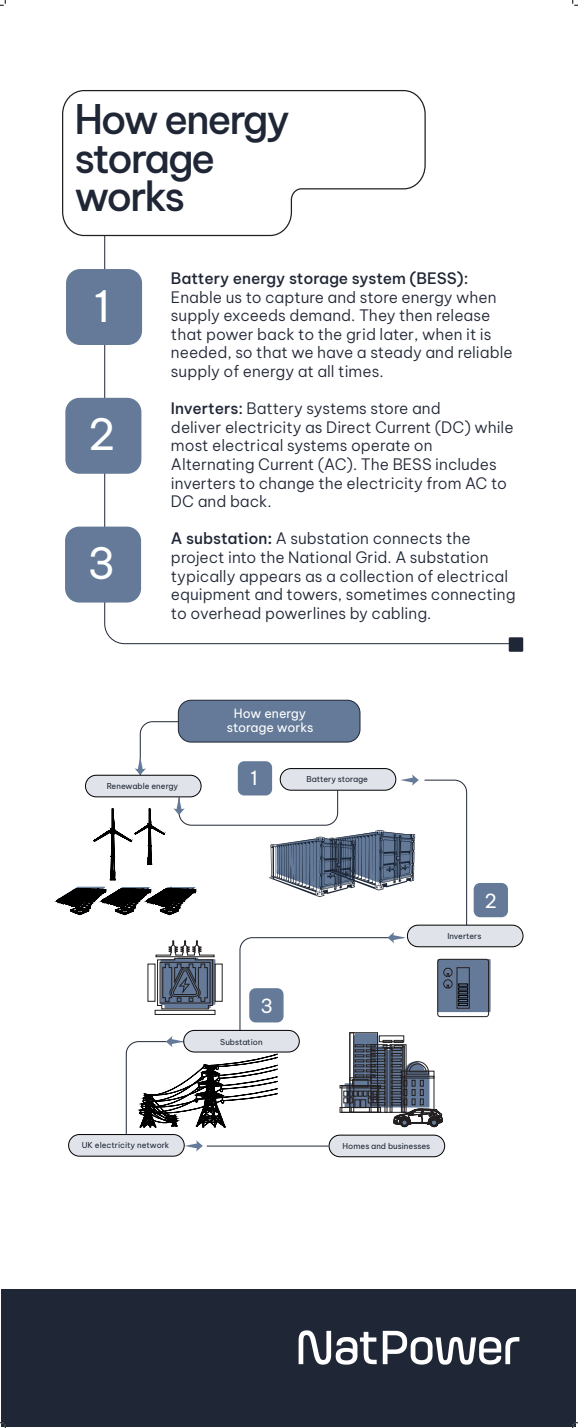
<style>
.page{position:relative;width:578px;height:1428px;background:#fff}
.page>*{position:absolute;margin:0;border:0;box-sizing:border-box;transform-origin:0 0}
.t1{font:42.5px "Be Vietnam Pro";color:#fff}
.t2{font:500 40px/38.3px "Be Vietnam Pro";letter-spacing:-.05em;color:#1f2635}
.t3{font:19.18px "Be Vietnam Pro";color:#fff}
.t4{font:300 15.5px/18.6px "Be Vietnam Pro";color:#1f2635}
.t5{font:12.5px "Be Vietnam Pro";color:#fff}
.t6{font:8px "Be Vietnam Pro";color:#1f2635}
.s1{font-weight:500}
.s2{font-weight:600}
</style>
<div class="page">
<svg style="left:104px;top:237px;width:404px;height:408px"></svg>
<div style="left:66px;top:269px;width:76px;height:76px;background:#647a98;border-radius:14px"></div>
<div style="left:65px;top:398px;width:76px;height:76px;background:#647a98;border-radius:14px"></div>
<div style="left:65px;top:527px;width:76px;height:75px;background:#647a98;border-radius:14px"></div>
<div style="left:508px;top:637px;width:15px;height:15px;background:#1f2635"></div>
<div style="left:178px;top:700px;width:182px;height:42px;background:#647a98;border-radius:13px"></div>
<div style="left:178px;top:700px;width:182px;height:42px;border:1px solid #1f2635;border-radius:13px"></div>
<svg style="left:56px;top:721px;width:411px;height:205px"></svg>
<div style="left:407px;top:925px;width:115px;height:21px;background:#e0e4ea;border-radius:11px"></div>
<div style="left:328px;top:1135px;width:116px;height:21px;background:#e0e4ea;border-radius:11px"></div>
<div style="left:407px;top:925px;width:116px;height:22px;border:1px solid #000001;border-radius:11px"></div>
<div style="left:329px;top:1135px;width:115px;height:22px;border:1px solid #000001;border-radius:11px"></div>
<div style="left:68px;top:1134px;width:116px;height:22px;background:#e0e4ea;border-radius:11px"></div>
<div style="left:68px;top:1134px;width:116px;height:22px;border:1px solid #000001;border-radius:11px"></div>
<div style="left:85px;top:775px;width:116px;height:22px;background:#e0e4ea;border-radius:11px"></div>
<div style="left:85px;top:775px;width:116px;height:22px;border:1px solid #000001;border-radius:11px"></div>
<div style="left:473px;top:883px;width:34px;height:34px;background:#647a98;border-radius:6px"></div>
<div style="left:238px;top:761px;width:34px;height:34px;background:#647a98;border-radius:6px"></div>
<svg style="left:62px;top:90px;width:364px;height:147px"></svg>
<div style="left:2px;top:1289px;width:574px;height:137px;background:#1f2635"></div>
<img style="left:298px;top:1331px;width:221px;height:34px">
<svg style="left:125px;top:932px;width:364px;height:220px"></svg>
<svg style="left:0;top:0;width:6px;height:6px"></svg>
<svg style="left:0;top:1422px;width:6px;height:6px"></svg>
<svg style="left:572px;top:0;width:5px;height:6px"></svg>
<svg style="left:572px;top:1422px;width:5px;height:6px"></svg>
<p class="t2" style="left:74px;top:96px;width:217px">How energy</p>
<p class="t2" style="left:74px;top:135px;width:143px">storage works</p>
<p class="t1" style="left:94px;top:271px;width:18px">1</p>
<p class="t1" style="left:88px;top:399px;width:29px">2</p>
<p class="t1" style="left:87px;top:528px;width:30px">3</p>
<p class="t4" style="left:171px;top:267px;width:343px"><span class="s1">Battery energy storage system (BESS):<br></span>Enable us to capture and store energy when supply exceeds demand. They then release that power back to the grid later, when it is needed, so that we have a steady and reliable supply of energy at all times.</p>
<p class="t4" style="left:171px;top:398px;width:344px"><span class="s1">Inverters:</span> Battery systems store and<br>deliver electricity as Direct Current (DC) while most electrical systems operate on Alternating Current (AC). The BESS includes inverters to change the electricity from AC to DC and back.</p>
<p class="t4" style="left:171px;top:528px;width:346px"><span class="s1">A substation</span><span class="s2">:</span> A substation connects the project into the National Grid. A substation typically appears as a collection of electrical equipment and towers, sometimes connecting to overhead powerlines by cabling.</p>
<p class="t5" style="left:234px;top:702px;width:74px">How energy</p>
<p class="t5" style="left:227px;top:717px;width:88px">storage works</p>
<p class="t6" style="left:107px;top:780px;width:73px">Renewable energy</p>
<p class="t3" style="left:250px;top:762px;width:9px">1</p>
<p class="t6" style="left:306px;top:773px;width:63px">Battery storage</p>
<p class="t3" style="left:260px;top:990px;width:14px">3</p>
<p class="t6" style="left:220px;top:1035px;width:44px">Substation</p>
<p class="t3" style="left:484px;top:885px;width:14px">2</p>
<p class="t6" style="left:447px;top:929px;width:36px">Inverters</p>
<p class="t6" style="left:82px;top:1138px;width:89px">UK electricity network</p>
<p class="t6" style="left:342px;top:1139px;width:89px">Homes and businesses</p>
</div>
